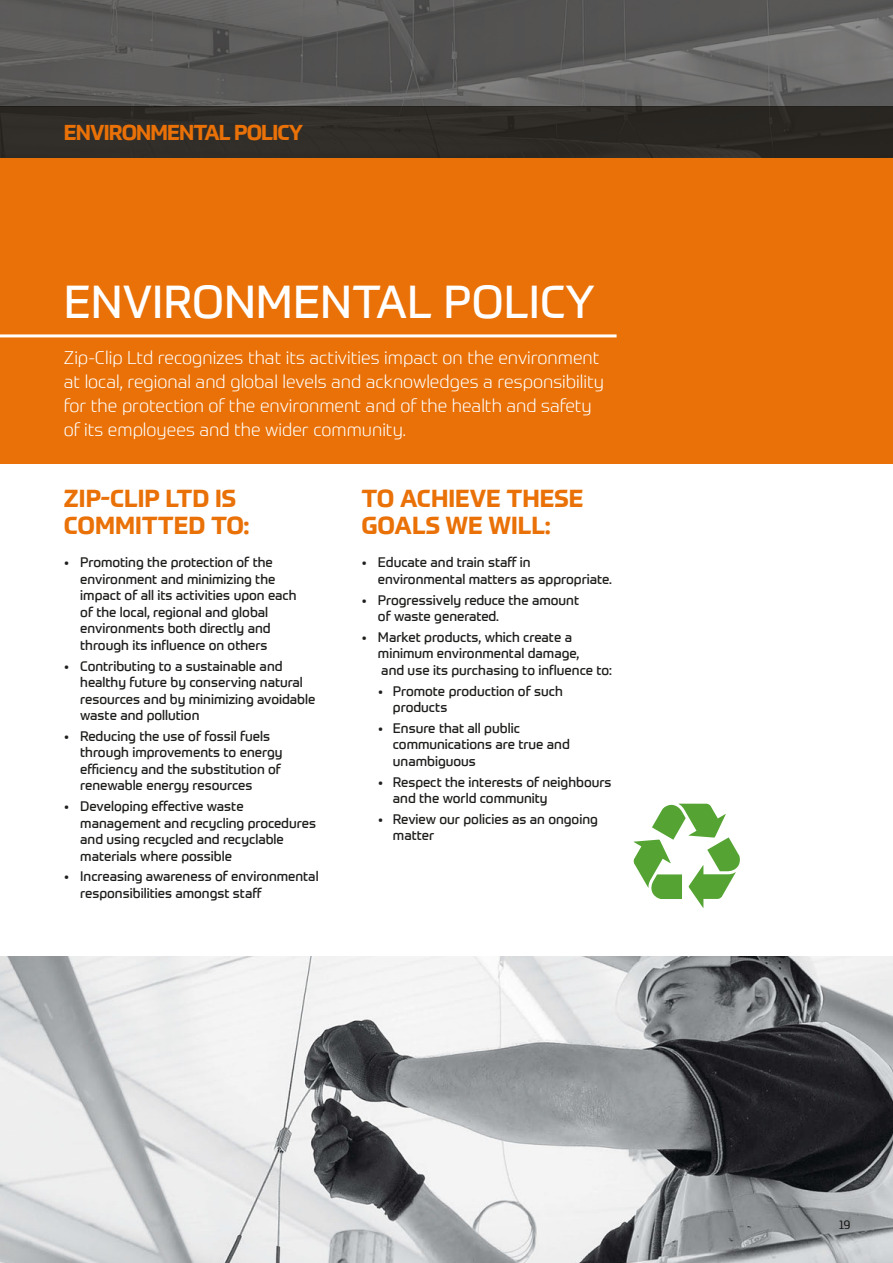
<style>
.page{position:relative;width:893px;height:1263px;background:#fff}
.page>*{position:absolute;margin:0;border:0;box-sizing:border-box;transform-origin:0 0}
.t1{font:45px "Prometo";color:#fff}
.t2{font:700 24px/27px "Prometo";color:#e97107}
.t3{font:700 21px "Prometo";letter-spacing:-.04em;color:#e97107}
.t4{font:300 18px/24px "Prometo";color:#fff}
.t5{font:13.5px/16.5px "Prometo";color:#1d1d1b}
.t6{font:300 12px "Prometo";color:#1d1d1b}
</style>
<div class="page">
<div style="left:0;top:157px;width:893px;height:306px;background:#e97107"></div>
<svg style="left:0;top:0;width:893px;height:106px;background:#5e5d5c"></svg>
<div style="left:0;top:106px;width:893px;height:51px;background:#2f2c28"></div>
<hr style="left:0;top:334px;width:617px;height:3px;background:#fff">
<svg style="left:634px;top:804px;width:106px;height:104px"></svg>
<img style="left:0;top:957px;width:893px;height:306px">
<h3 class="t3" style="left:64px;top:119px;width:241px">ENVIRONMENTAL POLICY</h3>
<h1 class="t1" style="left:64px;top:275px;width:532px">ENVIRONMENTAL POLICY</h1>
<p class="t4" style="left:64px;top:345px;width:542px">Zip-Clip Ltd recognizes that its activities impact on the environment at local, regional and global levels and acknowledges a responsibility for the protection of the environment and of the health and safety of its employees and the wider community.</p>
<h2 class="t2" style="left:64px;top:485px;width:187px">ZIP-CLIP LTD IS<br>COMMITTED TO:</h2>
<p class="t5" style="left:80px;top:554px;width:218px;text-indent:-16px">• Promoting the protection of the environment and minimizing the impact of all its activities upon each of the local, regional and global environments both directly and through its influence on others</p>
<p class="t5" style="left:80px;top:657px;width:237px;text-indent:-16px">• Contributing to a sustainable and healthy future by conserving natural resources and by minimizing avoidable waste and pollution</p>
<p class="t5" style="left:80px;top:728px;width:204px;text-indent:-16px">• Reducing the use of fossil fuels through improvements to energy efficiency and the substitution of renewable energy resources</p>
<p class="t5" style="left:80px;top:798px;width:237px;text-indent:-16px">• Developing effective waste management and recycling procedures and using recycled and recyclable materials where possible</p>
<p class="t5" style="left:80px;top:868px;width:240px;text-indent:-16px">• Increasing awareness of environmental responsibilities amongst staff</p>
<h2 class="t2" style="left:361px;top:485px;width:223px">TO ACHIEVE THESE<br>GOALS WE WILL:</h2>
<p class="t5" style="left:378px;top:554px;width:236px;text-indent:-16px">• Educate and train staff in environmental matters as appropriate.</p>
<p class="t5" style="left:378px;top:591px;width:203px;text-indent:-16px">• Progressively reduce the amount of waste generated.</p>
<p class="t5" style="left:378px;top:629px;width:235px;text-indent:-16px">• Market products, which create a minimum environmental damage,<br>and use its purchasing to influence to:</p>
<p class="t5" style="left:393px;top:682px;width:171px;text-indent:-15px">• Promote production of such products</p>
<p class="t5" style="left:393px;top:720px;width:178px;text-indent:-15px">• Ensure that all public communications are true and unambiguous</p>
<p class="t5" style="left:393px;top:773px;width:220px;text-indent:-15px">• Respect the interests of neighbours and the world community</p>
<p class="t5" style="left:393px;top:811px;width:206px;text-indent:-15px">• Review our policies as an ongoing matter</p>
<p class="t6" style="left:839px;top:1218px;width:13px">19</p>
</div>
